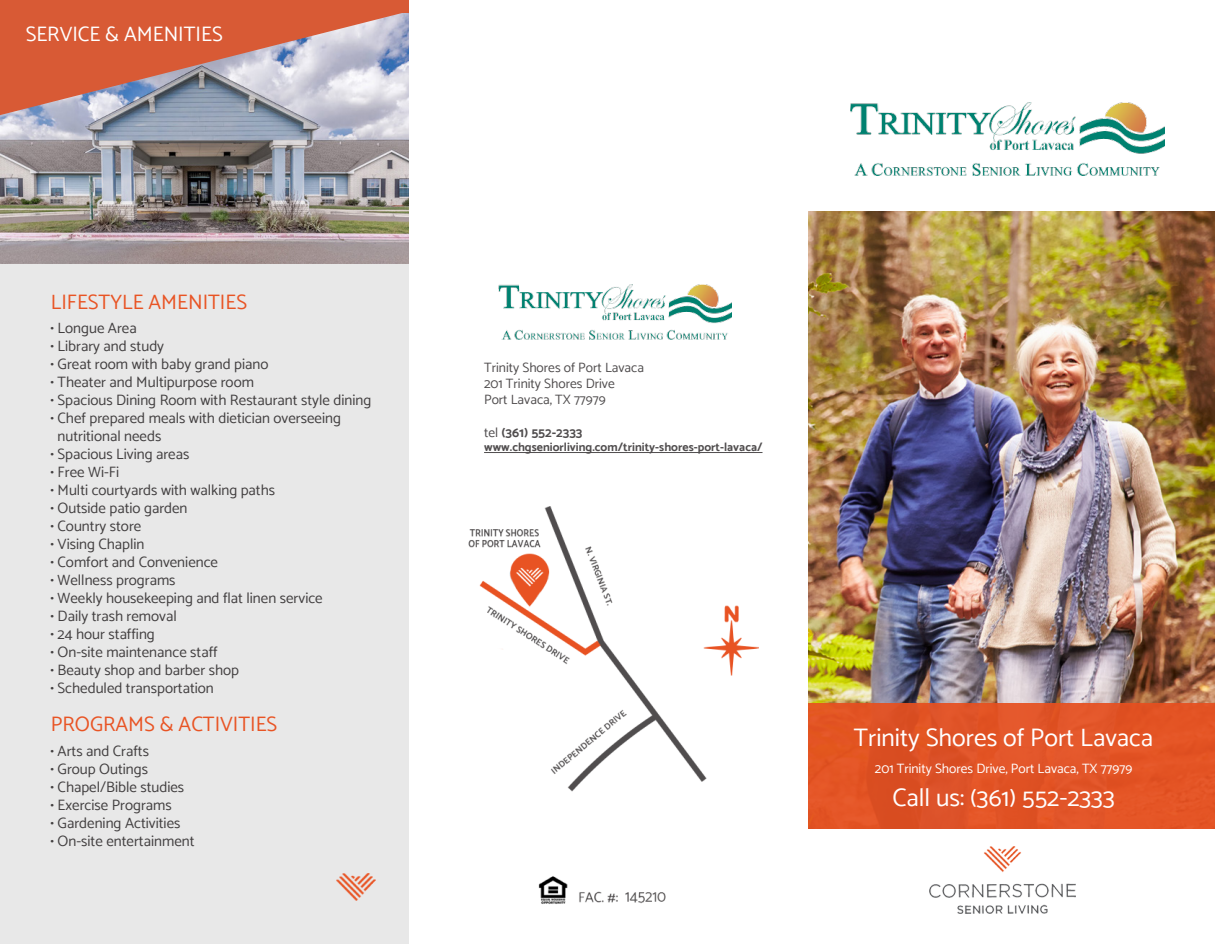
<style>
.page{position:relative;width:1215px;height:945px;background:#fff}
.page>*{position:absolute;margin:0;border:0;box-sizing:border-box;transform-origin:0 0}
.t1{font:25.35px "Catamaran";color:#fff}
.t2{font:25.35px "Catamaran";color:#fffefe}
.t3{font:20.85px "Catamaran";color:#e85424}
.t4{font:20.85px "Catamaran";color:#fff}
.t5{font:15px/18px "Catamaran";color:#423f40}
.t6{font:13.5px/16.2px "Catamaran";color:#504d4e}
.t7{font:13.5px "Catamaran";color:#fff}
.t8{font:700 13.5px "Catamaran";color:#504d4e}
.t9{font:700 12px "Catamaran";color:#504d4e}
.s1{font-weight:400}
</style>
<div class="page">
<div style="left:0;top:11px;width:410px;height:933px;background:#e8e8e8"></div>
<img style="left:0;top:12px;width:409px;height:251px">
<svg style="left:0;top:12px;width:408px;height:103px;background:#c5897f"></svg>
<div style="left:0;top:0;width:409px;height:12px;background:#d85a35"></div>
<img style="left:337px;top:873px;width:39px;height:28px">
<img style="left:808px;top:212px;width:407px;height:491px">
<div style="left:806px;top:703px;width:409px;height:229px;background:#e65020"></div>
<div style="left:806px;top:829px;width:409px;height:103px;background:#fff"></div>
<img style="left:930px;top:847px;width:146px;height:67px">
<img style="left:850px;top:102px;width:314px;height:74px">
<div style="left:409px;top:0;width:398px;height:944px;background:#fff"></div>
<img style="left:538px;top:876px;width:128px;height:28px">
<hr style="left:484px;top:452px;width:279px;height:1px;background:#504d4e">
<img style="left:468px;top:506px;width:291px;height:286px">
<img style="left:499px;top:284px;width:233px;height:55px">
<h2 class="t4" style="left:26px;top:22px;width:199px">SERVICE &amp; AMENITIES</h2>
<h2 class="t3" style="left:51px;top:290px;width:198px">LIFESTYLE AMENITIES</h2>
<p class="t5" style="left:51px;top:319px;width:88px">• Longue Area</p>
<p class="t5" style="left:51px;top:337px;width:115px">• Library and study</p>
<p class="t5" style="left:51px;top:355px;width:219px">• Great room with baby grand piano</p>
<p class="t5" style="left:51px;top:373px;width:205px">• Theater and Multipurpose room</p>
<p class="t5" style="left:51px;top:391px;width:322px">• Spacious Dining Room with Restaurant style dining</p>
<p class="t5" style="left:58px;top:409px;width:285px;text-indent:-7px">• Chef prepared meals with dietician overseeing nutritional needs</p>
<p class="t5" style="left:51px;top:445px;width:140px">• Spacious Living areas</p>
<p class="t5" style="left:51px;top:463px;width:70px">• Free Wi-Fi</p>
<p class="t5" style="left:51px;top:481px;width:226px">• Multi courtyards with walking paths</p>
<p class="t5" style="left:51px;top:499px;width:139px">• Outside patio garden</p>
<p class="t5" style="left:51px;top:517px;width:92px">• Country store</p>
<p class="t5" style="left:51px;top:535px;width:95px">• Vising Chaplin</p>
<p class="t5" style="left:51px;top:553px;width:169px">• Comfort and Convenience</p>
<p class="t5" style="left:51px;top:571px;width:127px">• Wellness programs</p>
<p class="t5" style="left:51px;top:589px;width:274px">• Weekly housekeeping and flat linen service</p>
<p class="t5" style="left:51px;top:607px;width:128px">• Daily trash removal</p>
<p class="t5" style="left:51px;top:625px;width:106px">• 24 hour staffing</p>
<p class="t5" style="left:51px;top:643px;width:169px">• On-site maintenance staff</p>
<p class="t5" style="left:51px;top:661px;width:190px">• Beauty shop and barber shop</p>
<p class="t5" style="left:51px;top:679px;width:165px">• Scheduled transportation</p>
<h2 class="t3" style="left:51px;top:712px;width:228px">PROGRAMS &amp; ACTIVITIES</h2>
<p class="t5" style="left:51px;top:742px;width:100px">• Arts and Crafts</p>
<p class="t5" style="left:51px;top:760px;width:99px">• Group Outings</p>
<p class="t5" style="left:51px;top:778px;width:135px">• Chapel/Bible studies</p>
<p class="t5" style="left:51px;top:796px;width:123px">• Exercise Programs</p>
<p class="t5" style="left:51px;top:814px;width:131px">• Gardening Activities</p>
<p class="t5" style="left:51px;top:832px;width:146px">• On-site entertainment</p>
<p class="t6" style="left:484px;top:359px;width:161px">Trinity Shores of Port Lavaca<br>201 Trinity Shores Drive<br>Port Lavaca, TX 77979</p>
<p class="t8" style="left:484px;top:424px;width:100px"><span class="s1">tel</span> (361) 552-2333</p>
<p class="t9" style="left:484px;top:440px;width:280px">www.chgseniorliving.com/trinity-shores-port-lavaca/</p>
<h1 class="t1" style="left:854px;top:722px;width:301px">Trinity Shores of Port Lavaca</h1>
<h1 class="t2" style="left:892px;top:782px;width:224px">Call us: (361) 552-2333</h1>
<p class="t7" style="left:875px;top:760px;width:259px">201 Trinity Shores Drive, Port Lavaca, TX 77979</p>
</div>
